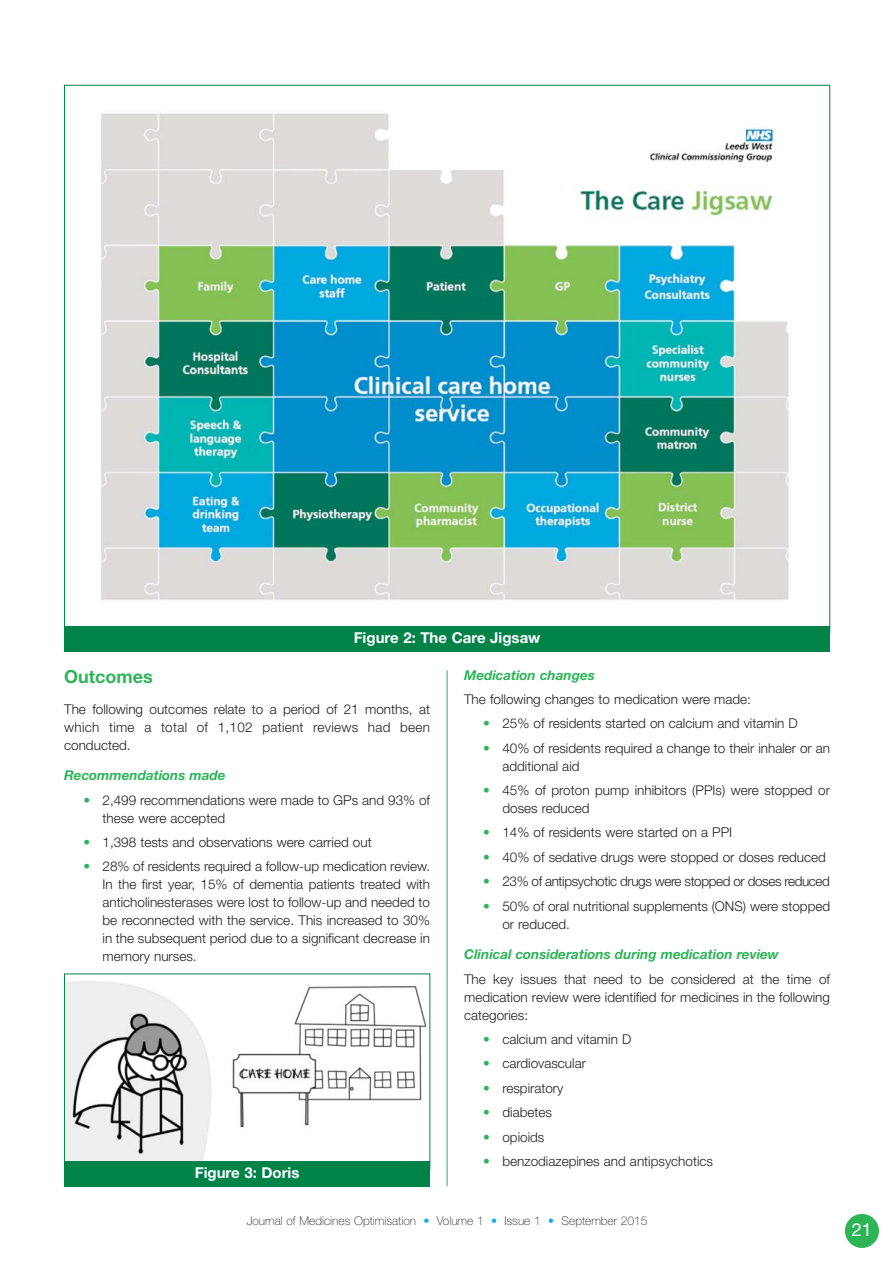
<style>
.page{position:relative;width:893px;height:1263px;background:#fff}
.page>*{position:absolute;margin:0;border:0;box-sizing:border-box;transform-origin:0 0}
.t1{font:700 18px "Helvetica Neue";color:#2cb457}
.t2{font:18px "Helvetica Neue";color:#fff}
.t3{font:700 15px "Helvetica Neue";color:#fff}
.t4{font:300 13.5px/18px "Helvetica Neue";color:#231f20}
.t5{font:italic 700 13.5px "Helvetica Neue";color:#2cb457}
.t6{font:300 13.5px "Helvetica Neue";letter-spacing:-.03em;color:#231f20}
.t7{font:100 12px "Helvetica Neue";color:#231f20}
.s1{color:#2cb457}
.s2{color:#00aeef}
</style>
<div class="page">
<div style="left:844px;top:1214px;width:34px;height:34px;background:#2cb457;border-radius:50%"></div>
<hr style="left:447px;top:670px;width:1px;height:516px;background:#2cb457">
<img style="left:101px;top:113px;width:688px;height:487px">
<div style="left:64px;top:626px;width:766px;height:26px;background:#008348"></div>
<img style="left:66px;top:981px;width:361px;height:180px">
<div style="left:64px;top:1161px;width:366px;height:25px;background:#008348"></div>
<p class="t3" style="left:354px;top:632px;width:188px">Figure 2: The Care Jigsaw</p>
<h1 class="t1" style="left:64px;top:670px;width:90px">Outcomes</h1>
<p class="t4" style="left:64px;top:701px;width:367px;text-align:justify">The following outcomes relate to a period of 21 months, at which time a total of 1,102 patient reviews had been conducted.</p>
<p class="t5" style="left:64px;top:771px;width:163px">Recommendations made</p>
<p class="t4" style="left:102px;top:792px;width:329px;text-indent:-19px"><span class="s1">•</span> 2,499 recommendations were made to GPs and 93% of these were accepted</p>
<p class="t4" style="left:83px;top:835px;width:290px"><span class="s1">•</span> 1,398 tests and observations were carried out</p>
<p class="t4" style="left:102px;top:859px;width:329px;text-align:justify;text-indent:-19px"><span class="s1">•</span> 28% of residents required a follow-up medication review.<br>In the first year, 15% of dementia patients treated with anticholinesterases were lost to follow-up and needed to be reconnected with the service. This increased to 30% in the subsequent period due to a significant decrease in memory nurses.</p>
<p class="t3" style="left:195px;top:1167px;width:106px">Figure 3: Doris</p>
<p class="t5" style="left:464px;top:670px;width:132px">Medication changes</p>
<p class="t4" style="left:464px;top:691px;width:288px">The following changes to medication were made:</p>
<p class="t4" style="left:483px;top:716px;width:316px"><span class="s1">•</span> 25% of residents started on calcium and vitamin D</p>
<p class="t4" style="left:502px;top:740px;width:329px;text-indent:-19px"><span class="s1">•</span> 40% of residents required a change to their inhaler or an additional aid</p>
<p class="t4" style="left:502px;top:783px;width:329px;text-indent:-19px"><span class="s1">•</span> 45% of proton pump inhibitors (PPIs) were stopped or doses reduced</p>
<p class="t4" style="left:483px;top:825px;width:250px"><span class="s1">•</span> 14% of residents were started on a PPI</p>
<p class="t4" style="left:483px;top:849px;width:344px"><span class="s1">•</span> 40% of sedative drugs were stopped or doses reduced</p>
<p class="t6" style="left:483px;top:877px;width:348px"><span class="s1">•</span> 23% of antipsychotic drugs were stopped or doses reduced</p>
<p class="t4" style="left:502px;top:898px;width:329px;text-indent:-19px"><span class="s1">•</span> 50% of oral nutritional supplements (ONS) were stopped or reduced.</p>
<p class="t5" style="left:464px;top:950px;width:316px">Clinical considerations during medication review</p>
<p class="t4" style="left:464px;top:971px;width:367px;text-align:justify">The key issues that need to be considered at the time of medication review were identified for medicines in the following categories:</p>
<p class="t4" style="left:483px;top:1032px;width:149px"><span class="s1">•</span> calcium and vitamin D</p>
<p class="t4" style="left:483px;top:1056px;width:104px"><span class="s1">•</span> cardiovascular</p>
<p class="t4" style="left:483px;top:1080px;width:82px"><span class="s1">•</span> respiratory</p>
<p class="t4" style="left:483px;top:1105px;width:70px"><span class="s1">•</span> diabetes</p>
<p class="t4" style="left:483px;top:1129px;width:63px"><span class="s1">•</span> opioids</p>
<p class="t4" style="left:483px;top:1153px;width:231px"><span class="s1">•</span> benzodiazepines and antipsychotics</p>
<p class="t7" style="left:247px;top:1216px;width:402px">Journal of Medicines Optimisation <span class="s2">•</span> Volume 1 <span class="s2">•</span> Issue 1 <span class="s2">•</span> September 2015</p>
<h1 class="t2" style="left:851px;top:1223px;width:22px">21</h1>
</div>
